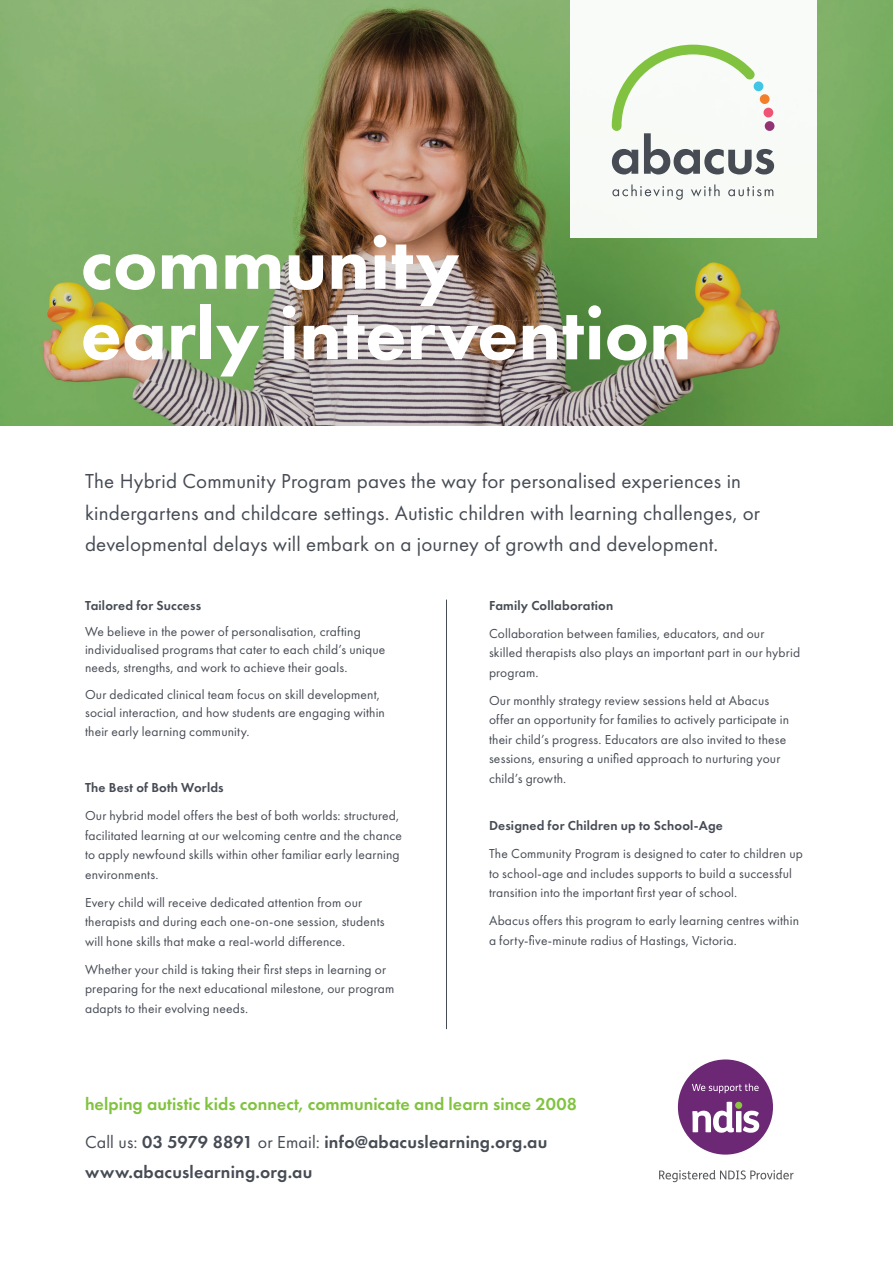
<style>
.page{position:relative;width:893px;height:1263px;background:#fff}
.page>*{position:absolute;margin:0;border:0;box-sizing:border-box;transform-origin:0 0}
.t1{font:800 75px/70.5px "Futura PT";color:#fff}
.t2{font:21px/31.5px "Futura PT";letter-spacing:.01em;color:#464b54}
.t3{font:600 18px/38px "Futura PT";letter-spacing:.005em;color:#81c340}
.t4{font:600 18px "Futura PT";letter-spacing:.01em;color:#464b54}
.t5{font:13.5px/19.5px "Futura PT";letter-spacing:.01em;color:#464b54}
.t6{font:600 13.5px "Futura PT";letter-spacing:.015em;color:#464b54}
.s1{font-weight:400;color:#464b54}
.s2{color:#464b54}
</style>
<div class="page">
<hr style="left:446px;top:600px;width:1px;height:429px;background:#464b54">
<img style="left:0;top:0;width:893px;height:425px">
<div style="left:570px;top:0;width:246px;height:238px;background:#f8faf7"></div>
<svg style="left:612px;top:184px;width:161px;height:16px"></svg>
<svg style="left:612px;top:45px;width:162px;height:129px"></svg>
<div style="left:765px;top:121px;width:9px;height:10px;background:#943374;border-radius:50%"></div>
<div style="left:763px;top:108px;width:10px;height:9px;background:#f05474;border-radius:50%"></div>
<div style="left:760px;top:94px;width:10px;height:10px;background:#f47f2a;border-radius:50%"></div>
<div style="left:754px;top:81px;width:9px;height:10px;background:#41c5e5;border-radius:50%"></div>
<div style="left:678px;top:1059px;width:95px;height:96px;background:#6c2875;border-radius:50%"></div>
<svg style="left:692px;top:1102px;width:67px;height:31px"></svg>
<svg style="left:692px;top:1083px;width:67px;height:10px"></svg>
<svg style="left:659px;top:1170px;width:135px;height:12px"></svg>
<h1 class="t1" style="left:81px;top:227px;width:612px">community<br>early intervention</h1>
<p class="t2" style="left:85px;top:465px;width:677px">The Hybrid Community Program paves the way for personalised experiences in kindergartens and childcare settings. Autistic children with learning challenges, or developmental delays will embark on a journey of growth and development.</p>
<p class="t6" style="left:85px;top:597px;width:118px">Tailored for Success</p>
<p class="t5" style="left:85px;top:623px;width:302px;line-height:18px">We believe in the power of personalisation, crafting individualised programs that cater to each child’s unique needs, strengths, and work to achieve their goals.</p>
<p class="t5" style="left:85px;top:685px;width:301px;line-height:18px">Our dedicated clinical team focus on skill development, social interaction, and how students are engaging within</p>
<p class="t5" style="left:85px;top:722px;width:166px">their early learning community.</p>
<p class="t6" style="left:85px;top:779px;width:140px">The Best of Both Worlds</p>
<p class="t5" style="left:85px;top:806px;width:319px">Our hybrid model offers the best of both worlds: structured, facilitated learning at our welcoming centre and the chance to apply newfound skills within other familiar early learning environments.</p>
<p class="t5" style="left:85px;top:892px;width:301px">Every child will receive dedicated attention from our therapists and during each one-on-one session, students will hone skills that make a real-world difference.</p>
<p class="t5" style="left:85px;top:959px;width:311px">Whether your child is taking their first steps in learning or preparing for the next educational milestone, our program adapts to their evolving needs.</p>
<p class="t6" style="left:489px;top:597px;width:126px">Family Collaboration</p>
<p class="t5" style="left:489px;top:623px;width:313px">Collaboration between families, educators, and our skilled therapists also plays an important part in our hybrid program.</p>
<p class="t5" style="left:489px;top:690px;width:302px">Our monthly strategy review sessions held at Abacus offer an opportunity for families to actively participate in their child’s progress. Educators are also invited to these sessions, ensuring a unified approach to nurturing your child’s growth.</p>
<p class="t6" style="left:489px;top:817px;width:235px">Designed for Children up to School-Age</p>
<p class="t5" style="left:489px;top:844px;width:315px">The Community Program is designed to cater to children up to school-age and includes supports to build a successful transition into the important first year of school.</p>
<p class="t5" style="left:489px;top:911px;width:312px">Abacus offers this program to early learning centres within a forty-five-minute radius of Hastings, Victoria.</p>
<h3 class="t3" style="left:85px;top:1085px;width:494px">helping autistic kids connect, communicate and learn since 2008<br><span class="s1">Call us:</span> <span class="s2">03 5979 8891</span> <span class="s1">or Email:</span> <span class="s2">info@abacuslearning.org.au</span></h3>
<h3 class="t4" style="left:85px;top:1161px;width:229px">www.abacuslearning.org.au</h3>
</div>
